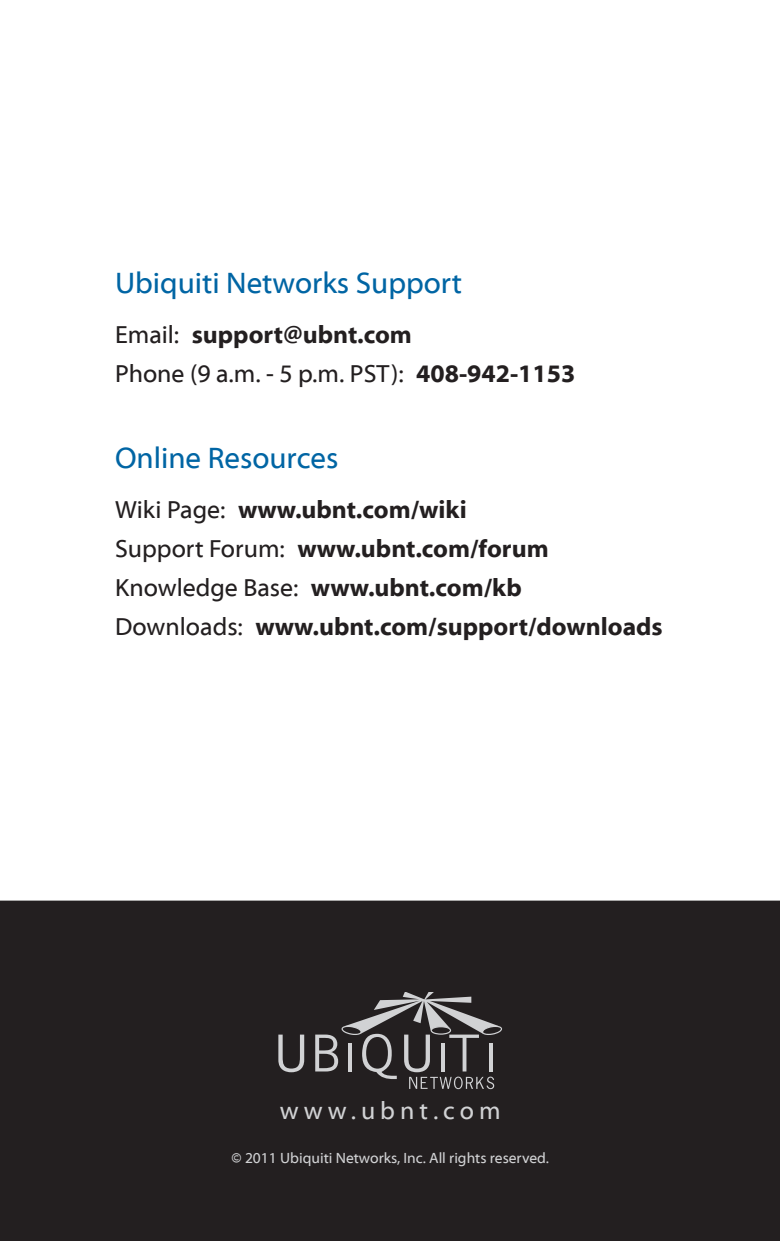
<style>
.page{position:relative;width:780px;height:1241px;background:#fff}
.page>*{position:absolute;margin:0;border:0;box-sizing:border-box;transform-origin:0 0}
.Heading_1{font:30px "Myriad Web Pro";color:#0065a4}
.Support_Info_Title{font:700 25px "Myriad Web Pro";color:#231f20}
.Support_Info_Title-2{font:25px "Myriad Web Pro";color:#231f20}
.Back_Cover_URL{font:25px "Myriad Web Pro";letter-spacing:.2em;color:#d1d2d4}
.Copyright_Text{font:15px "Myriad Web Pro";color:#d1d2d4}
.s1{font-weight:400}
.s2{font-weight:700}
</style>
<div class="page">
<div style="left:0;top:900px;width:780px;height:340px;background:#231f20"></div>
<svg style="left:278px;top:1034px;width:26px;height:38px"></svg>
<svg style="left:315px;top:992px;width:187px;height:96px"></svg>
<p class="Heading_1" style="left:115px;top:267px;width:348px">Ubiquiti Networks Support</p>
<p class="Support_Info_Title" style="left:115px;top:321px;width:298px"><span class="s1">Email:</span> support@ubnt.com</p>
<p class="Support_Info_Title-2" style="left:115px;top:360px;width:461px">Phone (9 a.m. - 5 p.m. PST): <span class="s2">408-942-1153</span></p>
<p class="Heading_1" style="left:115px;top:441px;width:225px">Online Resources</p>
<p class="Support_Info_Title" style="left:115px;top:496px;width:353px"><span class="s1">Wiki Page:</span> www.ubnt.com/wiki</p>
<p class="Support_Info_Title" style="left:115px;top:535px;width:435px"><span class="s1">Support Forum:</span> www.ubnt.com/forum</p>
<p class="Support_Info_Title" style="left:115px;top:574px;width:408px"><span class="s1">Knowledge Base:</span> www.ubnt.com/kb</p>
<p class="Support_Info_Title" style="left:115px;top:613px;width:549px"><span class="s1">Downloads:</span> www.ubnt.com/support/downloads</p>
<p class="Back_Cover_URL" style="left:280px;top:1096px;width:222px">www.ubnt.com</p>
<p class="Copyright_Text" style="left:231px;top:1149px;width:319px">© 2011 Ubiquiti Networks, Inc. All rights reserved.</p>
</div>
